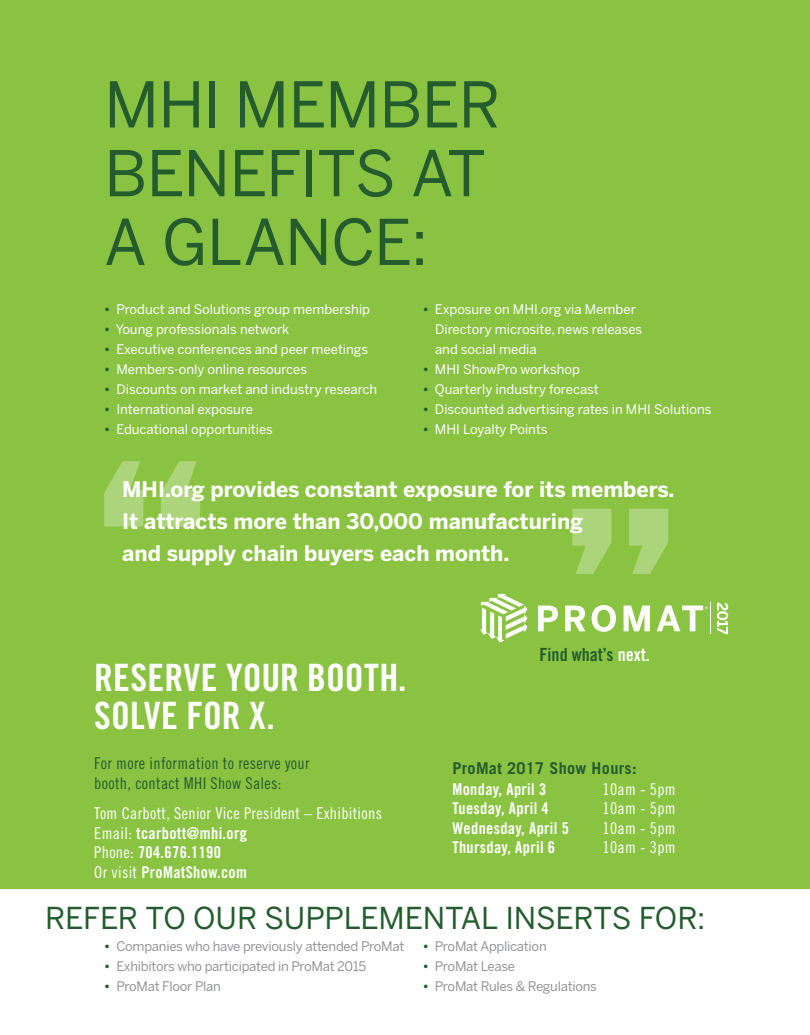
<style>
.page{position:relative;width:810px;height:1035px;background:#fff}
.page>*{position:absolute;margin:0;border:0;box-sizing:border-box;transform-origin:0 0}
.t1{font:62.5px/68.8px "Benton Sans";letter-spacing:-.015em;color:#245c2e}
.t2{font:37.75px/37.5px "Trade Gothic LT Std Bd Cn 20";letter-spacing:.005em;color:#fff}
.t3{font:30px "Benton Sans";letter-spacing:-.01em;color:#245c2e}
.t4{font:700 21.25px/32.5px "Benton Sans";color:#fff}
.t5{font:18.12px "Trade Gothic LT Std Bd Cn 20";color:#245c2e}
.t6{font:16.25px/19.5px "Trade Gothic LT Std Bd Cn 20";letter-spacing:.02em;color:#fff}
.t7{font:16.25px "Trade Gothic LT Std Cn 18";letter-spacing:.02em;color:#fff}
.t8{font:16.25px/19.5px "Trade Gothic LT Std Cn 18";letter-spacing:.02em;color:#245c2e}
.t9{font:700 16.25px "Trade Gothic";letter-spacing:.02em;color:#245c2e}
.t10{font:13.12px/20px "Benton Sans";color:#fff}
.t11{font:13.12px "Benton Sans";letter-spacing:-.02em;color:#949598}
.s1{font-weight:700;color:#245c2e}
.s2{font-family:"Trade Gothic LT Std Cn 18"}
.s3{color:#fff}
</style>
<div class="page">
<div style="left:0;top:0;width:810px;height:888px;background:#8ac342"></div>
<svg style="left:572px;top:509px;width:96px;height:65px"></svg>
<svg style="left:104px;top:461px;width:96px;height:66px"></svg>
<svg style="left:480px;top:594px;width:47px;height:49px"></svg>
<hr style="left:710px;top:603px;width:1px;height:31px;background:#fff">
<svg style="left:538px;top:606px;width:20px;height:25px"></svg>
<svg style="left:565px;top:606px;width:20px;height:25px"></svg>
<svg style="left:592px;top:605px;width:24px;height:27px"></svg>
<svg style="left:624px;top:606px;width:26px;height:25px"></svg>
<svg style="left:657px;top:605px;width:51px;height:26px"></svg>
<svg style="left:717px;top:603px;width:11px;height:31px"></svg>
<h1 class="t1" style="left:104px;top:70px;width:398px">MHI MEMBER<br>BENEFITS AT<br>A GLANCE:</h1>
<p class="t10" style="left:104px;top:299px;width:267px"><span class="s1">•</span> Product and Solutions group membership</p>
<p class="t10" style="left:104px;top:319px;width:187px"><span class="s1">•</span> Young professionals network</p>
<p class="t10" style="left:104px;top:339px;width:265px"><span class="s1">•</span> Executive conferences and peer meetings</p>
<p class="t10" style="left:104px;top:359px;width:204px"><span class="s1">•</span> Members-only online resources</p>
<p class="t10" style="left:104px;top:379px;width:275px"><span class="s1">•</span> Discounts on market and industry research</p>
<p class="t10" style="left:104px;top:399px;width:150px"><span class="s1">•</span> International exposure</p>
<p class="t10" style="left:104px;top:419px;width:170px"><span class="s1">•</span> Educational opportunities</p>
<p class="t10" style="left:435px;top:299px;width:209px;text-indent:-12px"><span class="s1">•</span> Exposure on MHI.org via Member<br>Directory microsite, news releases and social media</p>
<p class="t10" style="left:423px;top:359px;width:159px"><span class="s1">•</span> MHI ShowPro workshop</p>
<p class="t10" style="left:423px;top:379px;width:178px"><span class="s1">•</span> Quarterly industry forecast</p>
<p class="t10" style="left:423px;top:399px;width:290px"><span class="s1">•</span> Discounted advertising rates in MHI Solutions</p>
<p class="t10" style="left:423px;top:419px;width:126px"><span class="s1">•</span> MHI Loyalty Points</p>
<h3 class="t4" style="left:122px;top:472px;width:554px">MHI.org provides constant exposure for its members.<br>It attracts more than 30,000 manufacturing<br>and supply chain buyers each month.</h3>
<h2 class="t2" style="left:94px;top:659px;width:314px">RESERVE YOUR BOOTH.<br>SOLVE FOR X.</h2>
<p class="t8" style="left:94px;top:754px;width:217px">For more information to reserve your booth, contact MHI Show Sales:</p>
<p class="t7" style="left:94px;top:804px;width:289px">Tom Carbott, Senior Vice President – Exhibitions</p>
<p class="t6" style="left:94px;top:823px;width:154px"><span class="s2">Email:</span> tcarbott@mhi.org<br><span class="s2">Phone:</span> 704.676.1190<br><span class="s2">Or visit</span> ProMatShow.com</p>
<h3 class="t5" style="left:540px;top:644px;width:112px">Find what’s <span class="s3">next.</span></h3>
<p class="t9" style="left:452px;top:758px;width:186px">ProMat 2017 Show Hours:</p>
<p class="t6" style="left:452px;top:779px;width:95px">Monday, April 3</p>
<p class="t7" style="left:602px;top:779px;width:75px">10am - 5pm</p>
<p class="t6" style="left:452px;top:798px;width:98px">Tuesday, April 4</p>
<p class="t7" style="left:602px;top:799px;width:75px">10am - 5pm</p>
<p class="t6" style="left:452px;top:818px;width:118px">Wednesday, April 5</p>
<p class="t7" style="left:602px;top:818px;width:75px">10am - 5pm</p>
<p class="t6" style="left:452px;top:837px;width:104px">Thursday, April 6</p>
<p class="t7" style="left:602px;top:838px;width:75px">10am - 3pm</p>
<h3 class="t3" style="left:45px;top:900px;width:662px">REFER TO OUR SUPPLEMENTAL INSERTS FOR:</h3>
<p class="t11" style="left:104px;top:939px;width:302px"><span class="s1">•</span> Companies who have previously attended ProMat</p>
<p class="t11" style="left:104px;top:959px;width:264px"><span class="s1">•</span> Exhibitors who participated in ProMat 2015</p>
<p class="t11" style="left:104px;top:979px;width:118px"><span class="s1">•</span> ProMat Floor Plan</p>
<p class="t11" style="left:423px;top:939px;width:125px"><span class="s1">•</span> ProMat Application</p>
<p class="t11" style="left:423px;top:959px;width:94px"><span class="s1">•</span> ProMat Lease</p>
<p class="t11" style="left:423px;top:979px;width:176px"><span class="s1">•</span> ProMat Rules &amp; Regulations</p>
</div>
